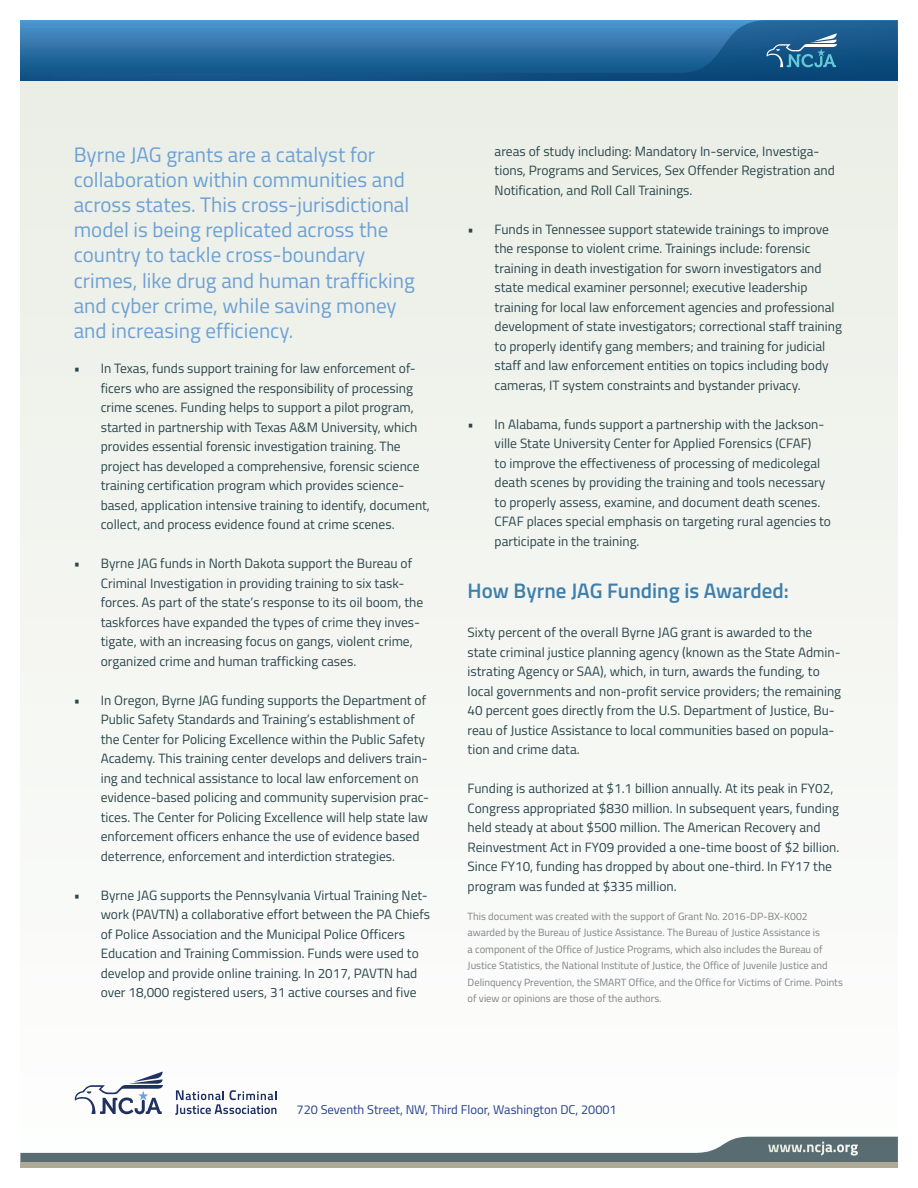
<style>
.page{position:relative;width:918px;height:1188px;background:#fff}
.page>*{position:absolute;margin:0;border:0;box-sizing:border-box;transform-origin:0 0}
.t1{font:21px/25.2px "Titillium";color:#6da0d5}
.t2{font:600 21px "Titillium";color:#3d7fac}
.t3{font:700 15px "Titillium";color:#fff}
.t4{font:13.5px/19.5px "Titillium";color:#2b464d}
.t5{font:12.75px "Titillium";color:#253f8e}
.t6{font:10.5px/16.5px "Titillium";color:#808285}
</style>
<div class="page">
<div style="left:20px;top:20px;width:878px;height:1148px;background:#f4f5f1"></div>
<svg style="left:20px;top:1137px;width:878px;height:26px"></svg>
<svg style="left:20px;top:20px;width:878px;height:60px;background:#286ca0"></svg>
<div style="left:20px;top:1163px;width:878px;height:5px;background:#aeaa96"></div>
<svg style="left:766px;top:33px;width:71px;height:34px;background:#3b779f"></svg>
<svg style="left:75px;top:1072px;width:88px;height:42px"></svg>
<svg style="left:175px;top:1090px;width:102px;height:25px"></svg>
<p class="t1" style="left:74px;top:141px;width:303px">Byrne JAG grants are a catalyst for</p>
<p class="t1" style="left:74px;top:166px;width:337px">collaboration within communities and across states. This cross-jurisdictional model is being replicated across the</p>
<p class="t1" style="left:74px;top:241px;width:343px">country to tackle cross-boundary crimes, like drug and human trafficking and cyber crime, while saving money and increasing efficiency.</p>
<p class="t4" style="left:101px;top:358px;width:331px;text-indent:-27px">• In Texas, funds support training for law enforcement of&shy;ficers who are assigned the responsibility of processing crime scenes. Funding helps to support a pilot program, started in partnership with Texas A&amp;M University, which provides essential forensic investigation training. The project has developed a comprehensive, forensic science training certification program which provides science&shy;based, application intensive training to identify, document, collect, and process evidence found at crime scenes.</p>
<p class="t4" style="left:101px;top:553px;width:324px;text-indent:-27px">• Byrne JAG funds in North Dakota support the Bureau of Criminal Investigation in providing training to six task&shy;forces. As part of the state’s response to its oil boom, the taskforces have expanded the types of crime they inves&shy;tigate, with an increasing focus on gangs, violent crime, organized crime and human trafficking cases.</p>
<p class="t4" style="left:101px;top:689px;width:330px;text-indent:-27px">• In Oregon, Byrne JAG funding supports the Department of Public Safety Standards and Training’s establishment of the Center for Policing Excellence within the Public Safety Academy. This training center develops and delivers train&shy;ing and technical assistance to local law enforcement on evidence-based policing and community supervision prac&shy;tices. The Center for Policing Excellence will help state law enforcement officers enhance the use of evidence based deterrence, enforcement and interdiction strategies.</p>
<p class="t4" style="left:101px;top:884px;width:331px;text-indent:-27px">• Byrne JAG supports the Pennsylvania Virtual Training Net&shy;work (PAVTN) a collaborative effort between the PA Chiefs of Police Association and the Municipal Police Officers Education and Training Commission. Funds were used to develop and provide online training. In 2017, PAVTN had over 18,000 registered users, 31 active courses and five</p>
<p class="t4" style="left:495px;top:141px;width:342px">areas of study including: Mandatory In-service, Investiga&shy;tions, Programs and Services, Sex Offender Registration and<br>Notification, and Roll Call Trainings.</p>
<p class="t4" style="left:495px;top:219px;width:349px;text-indent:-27px">• Funds in Tennessee support statewide trainings to improve the response to violent crime. Trainings include: forensic training in death investigation for sworn investigators and state medical examiner personnel; executive leadership training for local law enforcement agencies and professional development of state investigators; correctional staff training to properly identify gang members; and training for judicial staff and law enforcement entities on topics including body cameras, IT system constraints and bystander privacy.</p>
<p class="t4" style="left:495px;top:414px;width:338px;text-indent:-27px">• In Alabama, funds support a partnership with the Jackson&shy;ville State University Center for Applied Forensics (CFAF)<br>to improve the effectiveness of processing of medicolegal death scenes by providing the training and tools necessary to properly assess, examine, and document death scenes.<br>CFAF places special emphasis on targeting rural agencies to participate in the training.</p>
<p class="t2" style="left:468px;top:575px;width:323px">How Byrne JAG Funding is Awarded:</p>
<p class="t4" style="left:468px;top:622px;width:375px">Sixty percent of the overall Byrne JAG grant is awarded to the state criminal justice planning agency (known as the State Admin&shy;istrating Agency or SAA), which, in turn, awards the funding, to local governments and non-profit service providers; the remaining 40 percent goes directly from the U.S. Department of Justice, Bu&shy;reau of Justice Assistance to local communities based on popula&shy;tion and crime data.</p>
<p class="t4" style="left:468px;top:778px;width:373px">Funding is authorized at $1.1 billion annually. At its peak in FY02, Congress appropriated $830 million. In subsequent years, funding held steady at about $500 million. The American Recovery and Reinvestment Act in FY09 provided a one-time boost of $2 billion.<br>Since FY10, funding has dropped by about one-third. In FY17 the program was funded at $335 million.</p>
<p class="t6" style="left:468px;top:907px;width:377px">This document was created with the support of Grant No. 2016-DP-BX-K002 awarded by the Bureau of Justice Assistance. The Bureau of Justice Assistance is<br>a component of the Office of Justice Programs, which also includes the Bureau of Justice Statistics, the National Institute of Justice, the Office of Juvenile Justice and Delinquency Prevention, the SMART Office, and the Office for Victims of Crime. Points of view or opinions are those of the authors.</p>
<p class="t5" style="left:297px;top:1100px;width:322px">720 Seventh Street, NW, Third Floor, Washington DC, 20001</p>
<p class="t3" style="left:768px;top:1135px;width:92px">www.ncja.org</p>
</div>
